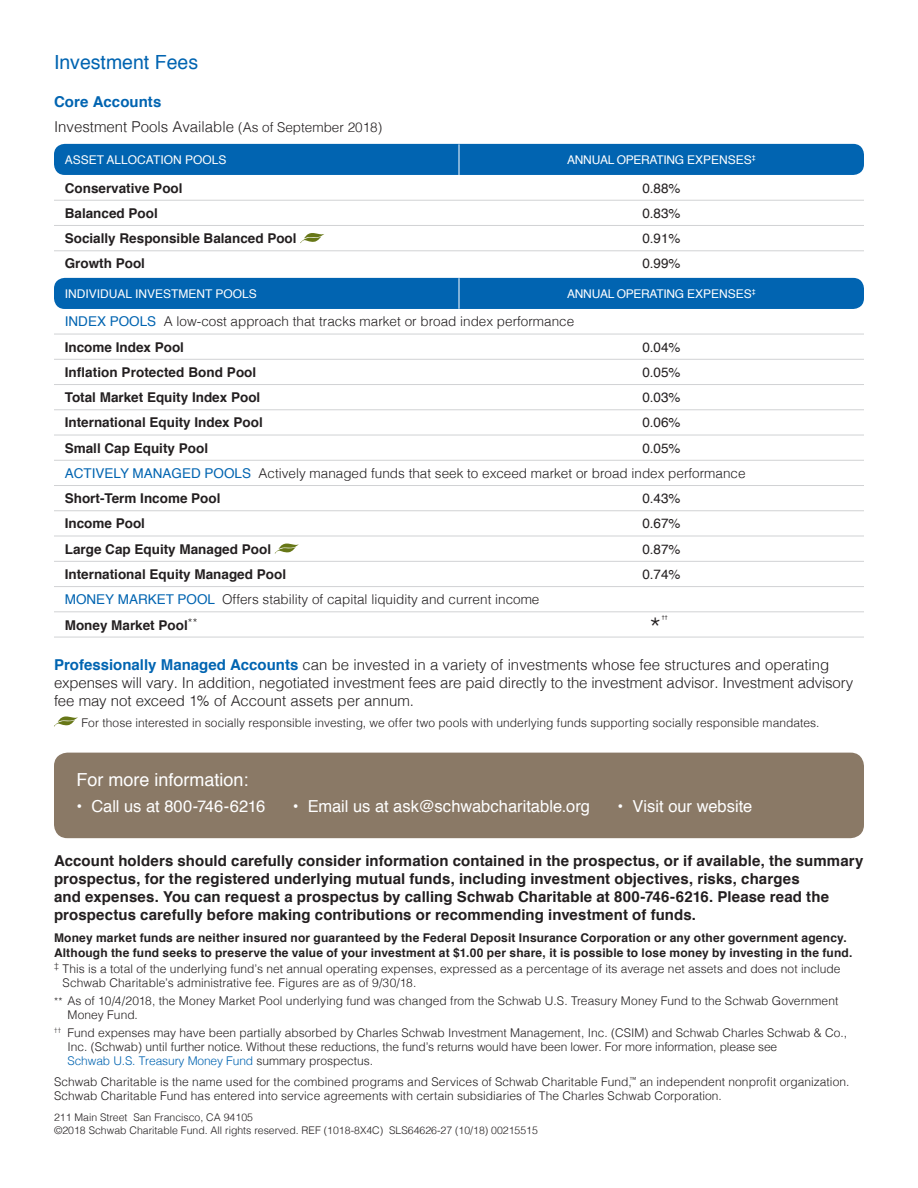
<style>
.page{position:relative;width:918px;height:1188px;background:#fff}
.page>*{position:absolute;margin:0;border:0;box-sizing:border-box;transform-origin:0 0}
.t1{font:300 28.5px "Helvetica";color:#231f20}
.Body-Subheads{font:19.5px "Helvetica";color:#0164b1}
.Body-Subheads-2{font:18px "Helvetica";color:#fff}
.t2{font:16.5px "Helvetica";color:#fff}
.footnotes{font:700 15px/18px "Helvetica";letter-spacing:.005em;color:#231f20}
.Bodycopy{font:300 15px/18px "Helvetica";letter-spacing:-.005em;color:#231f20}
.Bodycopy-2{font:700 15px "Helvetica";letter-spacing:.005em;color:#0164b1}
.t3{font:700 13.5px "Helvetica";color:#231f20}
.chart-subhead{font:300 13.5px "Helvetica";color:#231f20}
.t4{font:13.5px "Helvetica";color:#231f20}
.footnotes-2{font:300 12px/14.2px "Helvetica";color:#231f20}
.footnotes-3{font:700 12px/14.2px "Helvetica";letter-spacing:.015em;color:#231f20}
.t5{font:12px "Helvetica";letter-spacing:-.025em;color:#fff}
.t6{font:12px "Helvetica";color:#fff}
.t7{font:300 10.5px "Helvetica";color:#231f20}
.t8{font:5.25px "Helvetica";color:#231f20}
.s1{font-size:13.5px}
.s2{font-weight:400;color:#0164b1}
.s3{font-weight:700;color:#0164b1}
.s4{font-size:10.5px}
.s5{color:#0164b1}
</style>
<div class="page">
<div style="left:54px;top:278px;width:810px;height:31px;background:#0164b1;border-radius:11px"></div>
<div style="left:54px;top:144px;width:810px;height:31px;background:#0164b1;border-radius:11px"></div>
<hr style="left:54px;top:200px;width:405px;height:1px;background:#d1d2d4">
<hr style="left:459px;top:200px;width:405px;height:1px;background:#d1d2d4">
<hr style="left:54px;top:225px;width:405px;height:1px;background:#d1d2d4">
<hr style="left:459px;top:225px;width:405px;height:1px;background:#d1d2d4">
<hr style="left:54px;top:250px;width:405px;height:1px;background:#d1d2d4">
<hr style="left:459px;top:250px;width:405px;height:1px;background:#d1d2d4">
<hr style="left:54px;top:334px;width:405px;height:1px;background:#d1d2d4">
<hr style="left:459px;top:334px;width:405px;height:1px;background:#d1d2d4">
<hr style="left:54px;top:359px;width:405px;height:1px;background:#d1d2d4">
<hr style="left:459px;top:359px;width:405px;height:1px;background:#d1d2d4">
<hr style="left:54px;top:384px;width:405px;height:1px;background:#d1d2d4">
<hr style="left:459px;top:384px;width:405px;height:1px;background:#d1d2d4">
<hr style="left:54px;top:409px;width:405px;height:1px;background:#d1d2d4">
<hr style="left:459px;top:409px;width:405px;height:1px;background:#d1d2d4">
<hr style="left:54px;top:435px;width:405px;height:1px;background:#d1d2d4">
<hr style="left:459px;top:435px;width:405px;height:1px;background:#d1d2d4">
<hr style="left:54px;top:460px;width:405px;height:1px;background:#d1d2d4">
<hr style="left:459px;top:460px;width:405px;height:1px;background:#d1d2d4">
<hr style="left:54px;top:485px;width:405px;height:1px;background:#d1d2d4">
<hr style="left:459px;top:485px;width:405px;height:1px;background:#d1d2d4">
<hr style="left:54px;top:510px;width:405px;height:1px;background:#d1d2d4">
<hr style="left:459px;top:510px;width:405px;height:1px;background:#d1d2d4">
<hr style="left:54px;top:536px;width:405px;height:1px;background:#d1d2d4">
<hr style="left:459px;top:536px;width:405px;height:1px;background:#d1d2d4">
<hr style="left:54px;top:561px;width:405px;height:1px;background:#d1d2d4">
<hr style="left:459px;top:561px;width:405px;height:1px;background:#d1d2d4">
<hr style="left:54px;top:586px;width:405px;height:1px;background:#d1d2d4">
<hr style="left:459px;top:586px;width:405px;height:1px;background:#d1d2d4">
<hr style="left:54px;top:611px;width:405px;height:1px;background:#d1d2d4">
<hr style="left:459px;top:611px;width:405px;height:1px;background:#d1d2d4">
<hr style="left:54px;top:637px;width:405px;height:1px;background:#d1d2d4">
<hr style="left:459px;top:637px;width:405px;height:1px;background:#d1d2d4">
<hr style="left:459px;top:278px;width:1px;height:31px;background:#fff">
<hr style="left:459px;top:144px;width:1px;height:31px;background:#fff">
<svg style="left:300px;top:233px;width:24px;height:10px"></svg>
<svg style="left:275px;top:544px;width:24px;height:10px"></svg>
<svg style="left:54px;top:716px;width:24px;height:11px"></svg>
<div style="left:54px;top:753px;width:810px;height:85px;background:#8a7966;border-radius:14px"></div>
<p class="Body-Subheads" style="left:54px;top:47px;width:146px">Investment Fees</p>
<p class="Bodycopy-2" style="left:54px;top:89px;width:109px">Core Accounts</p>
<p class="Bodycopy" style="left:54px;top:116px;width:330px">Investment Pools Available <span class="s1">(As of September 2018)</span></p>
<p class="t6" style="left:65px;top:151px;width:163px">ASSET ALLOCATION POOLS</p>
<p class="t5" style="left:567px;top:151px;width:190px">ANNUAL OPERATING EXPENSES<sup>‡</sup></p>
<p class="t3" style="left:65px;top:177px;width:119px">Conservative Pool</p>
<p class="t4" style="left:642px;top:178px;width:40px">0.88%</p>
<p class="t3" style="left:65px;top:202px;width:95px">Balanced Pool</p>
<p class="t4" style="left:642px;top:203px;width:40px">0.83%</p>
<p class="t3" style="left:65px;top:228px;width:233px">Socially Responsible Balanced Pool</p>
<p class="t4" style="left:642px;top:228px;width:40px">0.91%</p>
<p class="t3" style="left:65px;top:253px;width:82px">Growth Pool</p>
<p class="t4" style="left:642px;top:253px;width:40px">0.99%</p>
<p class="t6" style="left:65px;top:285px;width:194px">INDIVIDUAL INVESTMENT POOLS</p>
<p class="t5" style="left:567px;top:285px;width:190px">ANNUAL OPERATING EXPENSES<sup>‡</sup></p>
<p class="chart-subhead" style="left:65px;top:310px;width:511px"><span class="s2">INDEX POOLS</span> A low-cost approach that tracks market or broad index performance</p>
<p class="t3" style="left:65px;top:336px;width:121px">Income Index Pool</p>
<p class="t4" style="left:642px;top:337px;width:40px">0.04%</p>
<p class="t3" style="left:65px;top:361px;width:193px">Inflation Protected Bond Pool</p>
<p class="t4" style="left:642px;top:362px;width:40px">0.05%</p>
<p class="t3" style="left:65px;top:387px;width:197px">Total Market Equity Index Pool</p>
<p class="t4" style="left:642px;top:387px;width:40px">0.03%</p>
<p class="t3" style="left:65px;top:412px;width:200px">International Equity Index Pool</p>
<p class="t4" style="left:642px;top:412px;width:40px">0.06%</p>
<p class="t3" style="left:65px;top:437px;width:145px">Small Cap Equity Pool</p>
<p class="t4" style="left:642px;top:438px;width:40px">0.05%</p>
<p class="chart-subhead" style="left:65px;top:462px;width:682px"><span class="s2">ACTIVELY MANAGED POOLS</span> Actively managed funds that seek to exceed market or broad index performance</p>
<p class="t3" style="left:65px;top:488px;width:157px">Short-Term Income Pool</p>
<p class="t4" style="left:642px;top:488px;width:40px">0.43%</p>
<p class="t3" style="left:65px;top:513px;width:82px">Income Pool</p>
<p class="t4" style="left:642px;top:513px;width:40px">0.67%</p>
<p class="t3" style="left:65px;top:538px;width:208px">Large Cap Equity Managed Pool</p>
<p class="t4" style="left:642px;top:539px;width:40px">0.87%</p>
<p class="t3" style="left:65px;top:563px;width:223px">International Equity Managed Pool</p>
<p class="t4" style="left:642px;top:564px;width:40px">0.74%</p>
<p class="chart-subhead" style="left:65px;top:588px;width:476px"><span class="s2">MONEY MARKET POOL</span> Offers stability of capital liquidity and current income</p>
<p class="t3" style="left:65px;top:614px;width:134px">Money Market Pool<sup>**</sup></p>
<p class="t8" style="left:662px;top:613px;width:7px">††</p>
<p class="Bodycopy" style="left:54px;top:654px;width:801px"><span class="s3">Professionally Managed Accounts</span> can be invested in a variety of investments whose fee structures and operating expenses will vary. In addition, negotiated investment fees are paid directly to the investment advisor. Investment advisory fee may not exceed 1% of Account assets per annum.</p>
<p class="footnotes-2" style="left:81px;top:714px;width:740px">For those interested in socially responsible investing, we offer two pools with underlying funds supporting socially responsible mandates.</p>
<p class="t1" style="left:650px;top:603px;width:13px">*</p>
<p class="Body-Subheads-2" style="left:77px;top:766px;width:174px">For more information:</p>
<p class="t2" style="left:77px;top:794px;width:190px">• Call us at 800-746-6216</p>
<p class="t2" style="left:293px;top:794px;width:299px">• Email us at ask@schwabcharitable.org</p>
<p class="t2" style="left:618px;top:794px;width:136px">• Visit our website</p>
<p class="footnotes" style="left:54px;top:852px;width:811px">Account holders should carefully consider information contained in the prospectus, or if available, the summary prospectus, for the registered underlying mutual funds, including investment objectives, risks, charges<br>and expenses. You can request a prospectus by calling Schwab Charitable at 800-746-6216. Please read the prospectus carefully before making contributions or recommending investment of funds.</p>
<p class="footnotes-3" style="left:54px;top:931px;width:800px">Money market funds are neither insured nor guaranteed by the Federal Deposit Insurance Corporation or any other government agency.<br>Although the fund seeks to preserve the value of your investment at $1.00 per share, it is possible to lose money by investing in the fund.</p>
<p class="footnotes-2" style="left:63px;top:961px;width:779px;text-indent:-9px"><sup>‡</sup> This is a total of the underlying fund’s net annual operating expenses, expressed as a percentage of its average net assets and does not include<br>Schwab Charitable’s administrative fee. Figures are as of 9/30/18.</p>
<p class="footnotes-2" style="left:68px;top:992px;width:772px;text-indent:-14px"><span class="s4">**</span> As of 10/4/2018, the Money Market Pool underlying fund was changed from the Schwab U.S. Treasury Money Fund to the Schwab Government<br>Money Fund.</p>
<p class="footnotes-2" style="left:68px;top:1024px;width:781px;text-indent:-14px"><sup>††</sup> Fund expenses may have been partially absorbed by Charles Schwab Investment Management, Inc. (CSIM) and Schwab Charles Schwab &amp; Co.,<br>Inc. (Schwab) until further notice. Without these reductions, the fund’s returns would have been lower. For more information, please see<br><span class="s5">Schwab U.S. Treasury Money Fund</span> summary prospectus.</p>
<p class="footnotes-2" style="left:54px;top:1074px;width:797px">Schwab Charitable is the name used for the combined programs and Services of Schwab Charitable Fund,<sup>™</sup> an independent nonprofit organization.<br>Schwab Charitable Fund has entered into service agreements with certain subsidiaries of The Charles Schwab Corporation.</p>
<p class="t7" style="left:54px;top:1108px;width:201px">211 Main Street San Francisco, CA 94105</p>
<p class="t7" style="left:54px;top:1121px;width:486px">©2018 Schwab Charitable Fund. All rights reserved. REF (1018-8X4C) SLS64626-27 (10/18) 00215515</p>
</div>
